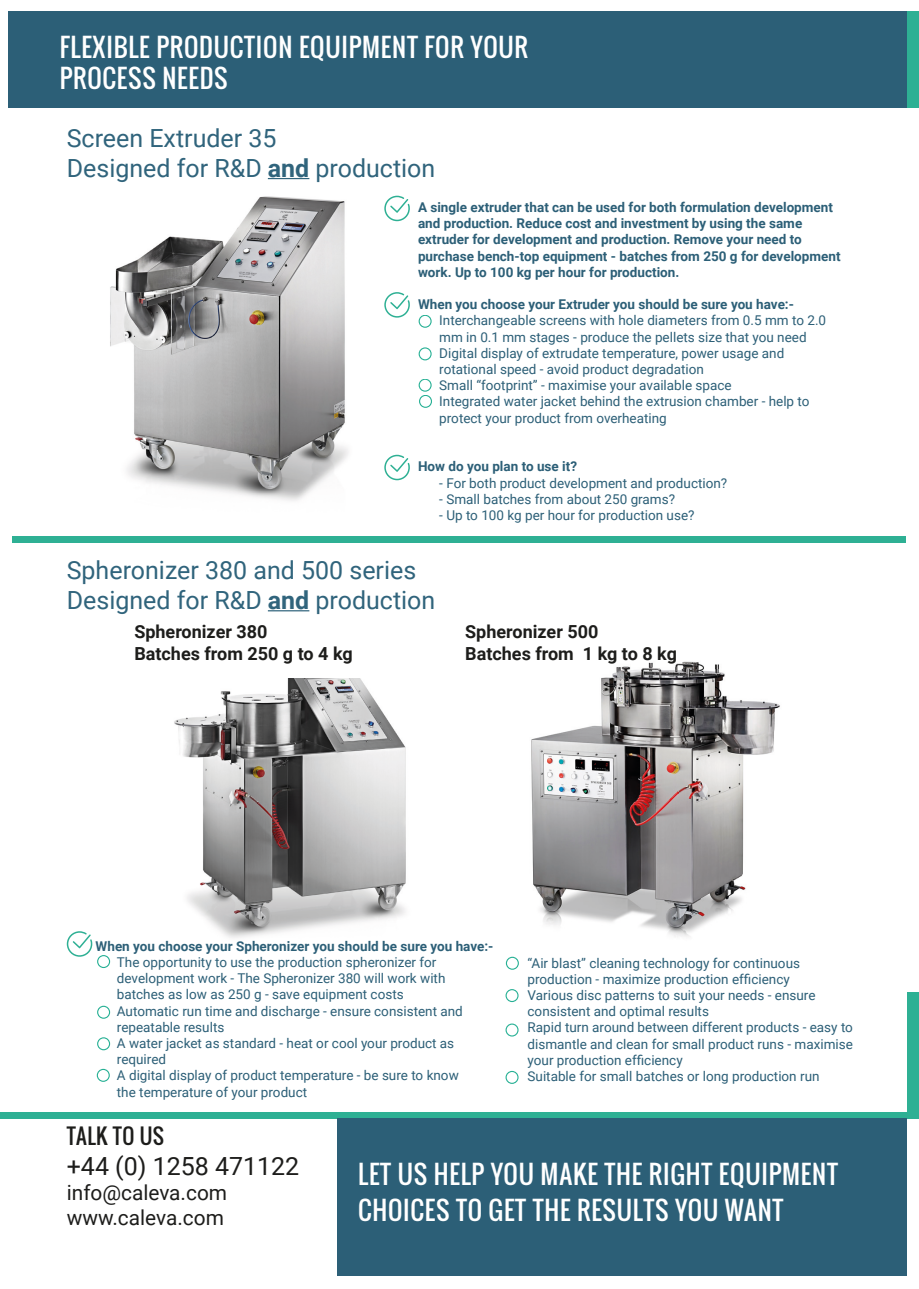
<style>
.page{position:relative;width:919px;height:1289px;background:#fff}
.page>*{position:absolute;margin:0;border:0;box-sizing:border-box;transform-origin:0 0}
.t1{font:25.05px/36px "Oswald";letter-spacing:.03em;color:#fff}
.t2{font:25.05px "Roboto";color:#30647c}
.t3{font:25.05px "Roboto";color:#1d1d1b}
.t4{font:20.85px "Roboto";color:#1d1d1b}
.t5{font:20.85px "Oswald";letter-spacing:.025em;color:#1d1d1b}
.t6{font:700 18px "Roboto";color:#1d1d1b}
.t7{font:13.5px/16.2px "Roboto";color:#2c5f77}
.t8{font:700 13.5px/16.2px "Roboto";color:#2c5f77}
.s1{font-weight:700}
</style>
<div class="page">
<div style="left:906px;top:11px;width:12px;height:97px;background:#2eb094"></div>
<div style="left:9px;top:11px;width:897px;height:96px;background:#2c5f77"></div>
<div style="left:0;top:1112px;width:918px;height:6px;background:#2eb094"></div>
<div style="left:907px;top:991px;width:11px;height:122px;background:#2eb094"></div>
<div style="left:337px;top:1118px;width:569px;height:157px;background:#2c5f77"></div>
<div style="left:12px;top:536px;width:893px;height:6px;background:#2eb094"></div>
<hr style="left:268px;top:178px;width:41px;height:1px;background:#30647c">
<img style="left:110px;top:196px;width:239px;height:305px">
<hr style="left:268px;top:610px;width:41px;height:1px;background:#30647c">
<img style="left:531px;top:661px;width:249px;height:276px">
<img style="left:174px;top:678px;width:232px;height:260px">
<svg style="left:97px;top:1068px;width:13px;height:13px"></svg>
<svg style="left:506px;top:956px;width:13px;height:13px"></svg>
<svg style="left:505px;top:989px;width:13px;height:13px"></svg>
<svg style="left:505px;top:1023px;width:13px;height:13px"></svg>
<svg style="left:505px;top:1070px;width:13px;height:13px"></svg>
<svg style="left:97px;top:1005px;width:13px;height:13px"></svg>
<svg style="left:97px;top:1037px;width:13px;height:13px"></svg>
<svg style="left:384px;top:196px;width:26px;height:25px"></svg>
<svg style="left:418px;top:315px;width:13px;height:13px"></svg>
<svg style="left:418px;top:348px;width:13px;height:12px"></svg>
<svg style="left:384px;top:292px;width:26px;height:25px"></svg>
<svg style="left:384px;top:455px;width:26px;height:25px"></svg>
<svg style="left:67px;top:931px;width:43px;height:37px"></svg>
<svg style="left:418px;top:379px;width:13px;height:29px"></svg>
<p class="t1" style="left:60px;top:30px;width:470px">FLEXIBLE PRODUCTION EQUIPMENT FOR YOUR</p>
<p class="t1" style="left:60px;top:60px;width:169px">PROCESS NEEDS</p>
<p class="t2" style="left:67px;top:120px;width:211px">Screen Extruder 35</p>
<p class="t2" style="left:67px;top:150px;width:370px">Designed for R&amp;D <span class="s1">and</span> production</p>
<p class="t8" style="left:418px;top:198px;width:416px">A single extruder that can be used for both formulation development and production. Reduce cost and investment by using the same</p>
<p class="t8" style="left:418px;top:231px;width:385px">extruder for development and production. Remove your need to</p>
<p class="t8" style="left:418px;top:247px;width:424px">purchase bench-top equipment - batches from 250 g for development work. Up to 100 kg per hour for production.</p>
<p class="t8" style="left:418px;top:296px;width:377px">When you choose your Extruder you should be sure you have:-</p>
<p class="t7" style="left:439px;top:312px;width:388px">Interchangeable screens with hole diameters from 0.5 mm to 2.0 mm in 0.1 mm stages - produce the pellets size that you need</p>
<p class="t7" style="left:439px;top:344px;width:346px">Digital display of extrudate temperature, power usage and</p>
<p class="t7" style="left:439px;top:360px;width:266px">rotational speed - avoid product degradation</p>
<p class="t7" style="left:439px;top:377px;width:294px">Small “footprint” - maximise your available space</p>
<p class="t7" style="left:439px;top:393px;width:371px">Integrated water jacket behind the extrusion chamber - help to</p>
<p class="t7" style="left:439px;top:409px;width:229px">protect your product from overheating</p>
<p class="t8" style="left:418px;top:458px;width:161px">How do you plan to use it?</p>
<p class="t7" style="left:439px;top:474px;width:289px">- For both product development and production?</p>
<p class="t7" style="left:439px;top:490px;width:237px">- Small batches from about 250 grams?</p>
<p class="t7" style="left:439px;top:506px;width:257px">- Up to 100 kg per hour for production use?</p>
<p class="t2" style="left:67px;top:552px;width:351px">Spheronizer 380 and 500 series</p>
<p class="t2" style="left:67px;top:582px;width:370px">Designed for R&amp;D <span class="s1">and</span> production</p>
<p class="t6" style="left:134px;top:619px;width:135px">Spheronizer 380</p>
<p class="t6" style="left:134px;top:641px;width:220px">Batches from 250 g to 4 kg</p>
<p class="t6" style="left:465px;top:619px;width:135px">Spheronizer 500</p>
<p class="t6" style="left:465px;top:641px;width:213px">Batches from 1 kg to 8 kg</p>
<p class="t8" style="left:96px;top:937px;width:399px">When you choose your Spheronizer you should be sure you have:-</p>
<p class="t7" style="left:117px;top:953px;width:321px">The opportunity to use the production spheronizer for</p>
<p class="t7" style="left:117px;top:969px;width:330px">development work - The Spheronizer 380 will work with</p>
<p class="t7" style="left:117px;top:985px;width:288px">batches as low as 250 g - save equipment costs</p>
<p class="t7" style="left:117px;top:1002px;width:347px">Automatic run time and discharge - ensure consistent and repeatable results</p>
<p class="t7" style="left:117px;top:1034px;width:339px">A water jacket as standard - heat or cool your product as required</p>
<p class="t7" style="left:117px;top:1066px;width:343px">A digital display of product temperature - be sure to know</p>
<p class="t7" style="left:117px;top:1083px;width:192px">the temperature of your product</p>
<p class="t7" style="left:527px;top:954px;width:274px">“Air blast” cleaning technology for continuous</p>
<p class="t7" style="left:527px;top:970px;width:264px">production - maximize production efficiency</p>
<p class="t7" style="left:527px;top:986px;width:289px">Various disc patterns to suit your needs - ensure</p>
<p class="t7" style="left:527px;top:1002px;width:183px">consistent and optimal results</p>
<p class="t7" style="left:527px;top:1019px;width:327px;text-align:justify">Rapid turn around between different products - easy to dismantle and clean for small product runs - maximise your production efficiency</p>
<p class="t7" style="left:527px;top:1067px;width:293px">Suitable for small batches or long production run</p>
<p class="t5" style="left:67px;top:1120px;width:99px">TALK TO US</p>
<p class="t3" style="left:67px;top:1148px;width:234px">+44 (0) 1258 471122</p>
<p class="t4" style="left:67px;top:1177px;width:162px">info@caleva.com</p>
<p class="t4" style="left:67px;top:1202px;width:159px">www.caleva.com</p>
<p class="t1" style="left:358px;top:1156px;width:481px">LET US HELP YOU MAKE THE RIGHT EQUIPMENT<br>CHOICES TO GET THE RESULTS YOU WANT</p>
</div>
